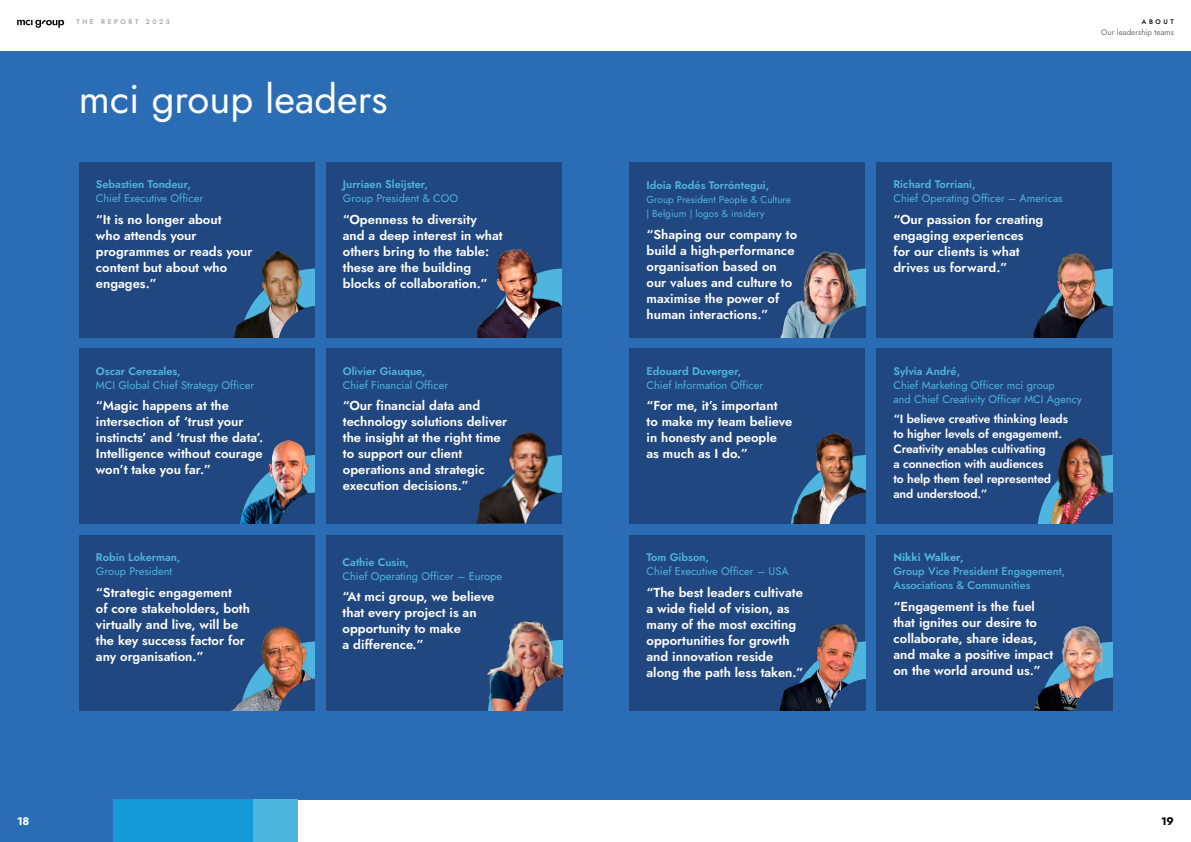
<style>
.page{position:relative;width:1191px;height:842px;background:#fff}
.page>*{position:absolute;margin:0;border:0;box-sizing:border-box;transform-origin:0 0}
.t1{font:40px "Jost";color:#fff}
.t2{font:600 13px/16px "Jost";color:#fff}
.t3{font:600 12px/15px "Jost";letter-spacing:-.01em;color:#fff}
.t4{font:11px/14px "Jost";color:#4eb5de}
.t5{font:600 11px "Jost";color:#4eb5de}
.t6{font:500 11px/14.4px "Jost";color:#4eb5de}
.t7{font:700 11px "Jost";color:#4eb5de}
.t8{font:700 11px "Jost";color:#fff}
.t9{font:700 11px "Jost";color:#000}
.t10{font:10px/14px "Jost";color:#4eb5de}
.t11{font:8px "Jost";color:#706f6f}
.t12{font:500 6.6px "Jost";letter-spacing:.4em;color:#9d9d9c}
.t13{font:500 6.6px "Jost";letter-spacing:.4em;color:#000}
</style>
<div class="page">
<div style="left:0;top:51px;width:595px;height:748px;background:#2b6db5"></div>
<div style="left:595px;top:51px;width:596px;height:748px;background:#2b6db5"></div>
<svg style="left:17px;top:20px;width:47px;height:8px"></svg>
<div style="left:112px;top:799px;width:141px;height:43px;background:#149bd7"></div>
<div style="left:253px;top:799px;width:45px;height:43px;background:#4eb5de"></div>
<div style="left:0;top:799px;width:112px;height:43px;background:#2b6db5"></div>
<div style="left:79px;top:162px;width:235px;height:175px;background:#214780"></div>
<img style="left:234px;top:250px;width:65px;height:87px">
<img style="left:240px;top:268px;width:74px;height:69px">
<div style="left:629px;top:162px;width:236px;height:175px;background:#214780"></div>
<img style="left:780px;top:251px;width:68px;height:86px">
<img style="left:790px;top:268px;width:75px;height:69px">
<div style="left:629px;top:349px;width:236px;height:175px;background:#214780"></div>
<img style="left:816px;top:432px;width:38px;height:23px">
<img style="left:791px;top:455px;width:74px;height:69px">
<div style="left:629px;top:535px;width:236px;height:175px;background:#214780"></div>
<img style="left:780px;top:624px;width:78px;height:86px">
<img style="left:790px;top:641px;width:75px;height:69px">
<div style="left:876px;top:349px;width:236px;height:175px;background:#214780"></div>
<img style="left:1061px;top:437px;width:40px;height:18px">
<img style="left:1037px;top:455px;width:75px;height:69px">
<div style="left:876px;top:162px;width:236px;height:175px;background:#214780"></div>
<img style="left:1033px;top:253px;width:61px;height:84px">
<img style="left:1037px;top:268px;width:75px;height:69px">
<div style="left:79px;top:349px;width:235px;height:175px;background:#214780"></div>
<img style="left:272px;top:440px;width:33px;height:15px">
<img style="left:240px;top:455px;width:74px;height:69px">
<div style="left:79px;top:535px;width:235px;height:175px;background:#214780"></div>
<img style="left:232px;top:626px;width:69px;height:84px">
<img style="left:240px;top:641px;width:74px;height:69px">
<div style="left:326px;top:349px;width:235px;height:175px;background:#214780"></div>
<img style="left:476px;top:432px;width:71px;height:92px">
<img style="left:486px;top:455px;width:75px;height:69px">
<div style="left:326px;top:162px;width:235px;height:175px;background:#214780"></div>
<img style="left:477px;top:249px;width:57px;height:88px">
<img style="left:486px;top:268px;width:75px;height:69px">
<div style="left:326px;top:535px;width:236px;height:175px;background:#214780"></div>
<img style="left:487px;top:621px;width:75px;height:54px">
<img style="left:488px;top:640px;width:74px;height:70px">
<div style="left:876px;top:535px;width:236px;height:175px;background:#214780"></div>
<img style="left:1034px;top:626px;width:66px;height:84px">
<img style="left:1038px;top:642px;width:74px;height:68px">
<p class="t12" style="left:76px;top:17px;width:95px">THE REPORT 2023</p>
<p class="t13" style="left:1141px;top:17px;width:34px">ABOUT</p>
<p class="t11" style="left:1101px;top:26px;width:74px">Our leadership teams</p>
<h1 class="t1" style="left:79px;top:72px;width:310px">mci group leaders</h1>
<p class="t5" style="left:96px;top:177px;width:96px">Sebastien Tondeur,</p>
<p class="t4" style="left:96px;top:191px;width:109px">Chief Executive Officer</p>
<p class="t2" style="left:96px;top:211px;width:158px">“It is no longer about<br>who attends your programmes or reads your content but about who engages.”</p>
<p class="t5" style="left:96px;top:363px;width:86px">Oscar Cerezales,</p>
<p class="t4" style="left:96px;top:378px;width:160px">MCI Global Chief Strategy Officer</p>
<p class="t2" style="left:96px;top:398px;width:169px">“Magic happens at the intersection of ‘trust your instincts’ and ‘trust the data’.<br>Intelligence without courage won’t take you far.”</p>
<p class="t5" style="left:96px;top:550px;width:86px">Robin Lokerman,</p>
<p class="t4" style="left:96px;top:564px;width:78px">Group President</p>
<p class="t2" style="left:96px;top:584px;width:155px">“Strategic engagement<br>of core stakeholders, both virtually and live, will be the key success factor for any organisation.”</p>
<p class="t5" style="left:343px;top:177px;width:87px">Jurriaen Sleijster,</p>
<p class="t4" style="left:343px;top:191px;width:117px">Group President &amp; COO</p>
<p class="t2" style="left:343px;top:211px;width:161px">“Openness to diversity<br>and a deep interest in what others bring to the table: these are the building blocks of collaboration.”</p>
<p class="t5" style="left:343px;top:363px;width:84px">Olivier Giauque,</p>
<p class="t4" style="left:343px;top:378px;width:107px">Chief Financial Officer</p>
<p class="t2" style="left:343px;top:398px;width:166px">“Our financial data and technology solutions deliver the insight at the right time to support our client operations and strategic execution decisions.”</p>
<p class="t5" style="left:343px;top:554px;width:68px">Cathie Cusin,</p>
<p class="t4" style="left:343px;top:569px;width:161px">Chief Operating Officer – Europe</p>
<p class="t2" style="left:343px;top:589px;width:153px">“At mci group, we believe that every project is an opportunity to make<br>a difference.”</p>
<p class="t5" style="left:646px;top:178px;width:124px">Idoia Rodés Torróntegui,</p>
<p class="t10" style="left:646px;top:193px;width:146px">Group President People &amp; Culture | Belgium | logos &amp; insidery</p>
<p class="t2" style="left:646px;top:227px;width:152px">“Shaping our company to build a high-performance organisation based on our values and culture to maximise the power of human interactions.”</p>
<p class="t5" style="left:646px;top:363px;width:96px">Edouard Duverger,</p>
<p class="t4" style="left:646px;top:378px;width:118px">Chief Information Officer</p>
<p class="t2" style="left:646px;top:398px;width:147px">“For me, it’s important<br>to make my team believe in honesty and people as much as I do.”</p>
<p class="t5" style="left:646px;top:550px;width:64px">Tom Gibson,</p>
<p class="t4" style="left:646px;top:564px;width:144px">Chief Executive Officer – USA</p>
<p class="t2" style="left:646px;top:584px;width:158px">“The best leaders cultivate a wide field of vision, as many of the most exciting opportunities for growth and innovation reside along the path less taken.”</p>
<p class="t5" style="left:893px;top:177px;width:84px">Richard Torriani,</p>
<p class="t4" style="left:893px;top:191px;width:171px">Chief Operating Officer – Americas</p>
<p class="t2" style="left:893px;top:211px;width:151px">“Our passion for creating engaging experiences for our clients is what drives us forward.”</p>
<p class="t5" style="left:893px;top:363px;width:68px">Sylvia André,</p>
<p class="t4" style="left:893px;top:378px;width:190px">Chief Marketing Officer mci group<br>and Chief Creativity Officer MCI Agency</p>
<p class="t3" style="left:893px;top:412px;width:176px">“I believe creative thinking leads to higher levels of engagement.<br>Creativity enables cultivating<br>a connection with audiences<br>to help them feel represented and understood.”</p>
<p class="t7" style="left:893px;top:550px;width:72px">Nikki Walker,</p>
<p class="t6" style="left:893px;top:564px;width:173px">Group Vice President Engagement,<br>Associations &amp; Communities</p>
<p class="t2" style="left:893px;top:599px;width:161px">“Engagement is the fuel that ignites our desire to collaborate, share ideas, and make a positive impact on the world around us.”</p>
<p class="t8" style="left:17px;top:814px;width:14px">18</p>
<p class="t9" style="left:1161px;top:814px;width:14px">19</p>
</div>
